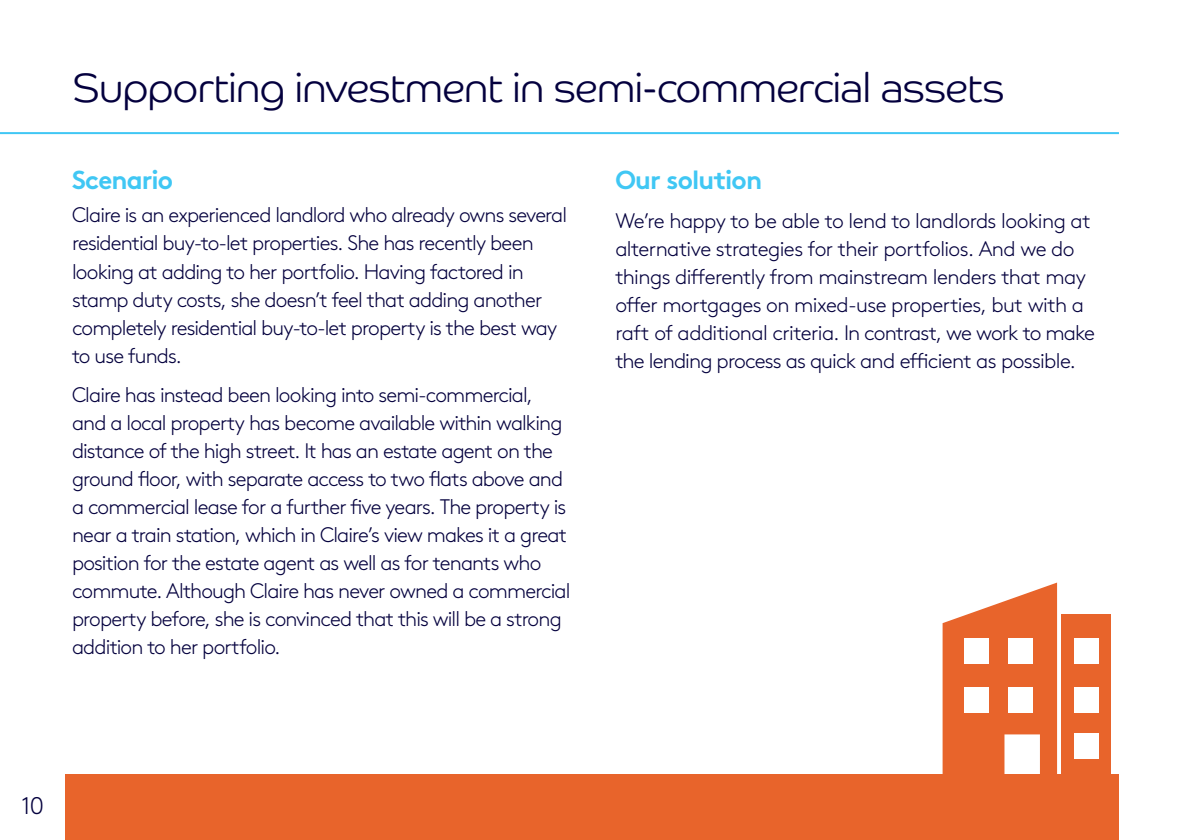
<style>
.page{position:relative;width:1191px;height:840px;background:#fff}
.page>*{position:absolute;margin:0;border:0;box-sizing:border-box;transform-origin:0 0}
.t1{font:300 41px "Co Headline";letter-spacing:-.01em;color:#04003e}
.t2{font:700 26px "Brown";letter-spacing:-.035em;color:#40c7f4}
.t3{font:300 24px "Brown";color:#04003e}
.t4{font:300 21px/28px "Brown";letter-spacing:-.04em;color:#04003e}
</style>
<div class="page">
<div style="left:65px;top:774px;width:1054px;height:65px;background:#e8642b"></div>
<hr style="left:0;top:132px;width:1119px;height:2px;background:#40c7f4">
<svg style="left:942px;top:582px;width:115px;height:192px"></svg>
<div style="left:1008px;top:686px;width:25px;height:26px;background:#fff"></div>
<div style="left:964px;top:686px;width:25px;height:26px;background:#fff"></div>
<div style="left:1008px;top:637px;width:25px;height:26px;background:#fff"></div>
<div style="left:964px;top:637px;width:25px;height:26px;background:#fff"></div>
<div style="left:1061px;top:614px;width:49px;height:160px;background:#e8642b"></div>
<div style="left:1073px;top:733px;width:25px;height:25px;background:#fff"></div>
<div style="left:1073px;top:686px;width:25px;height:26px;background:#fff"></div>
<div style="left:1073px;top:637px;width:25px;height:26px;background:#fff"></div>
<h1 class="t1" style="left:73px;top:64px;width:933px">Supporting investment in semi-commercial assets</h1>
<p class="t2" style="left:72px;top:158px;width:103px">Scenario</p>
<p class="t4" style="left:72px;top:199px;width:496px">Claire is an experienced landlord who already owns several residential buy-to-let properties. She has recently been looking at adding to her portfolio. Having factored in stamp duty costs, she doesn’t feel that adding another completely residential buy-to-let property is the best way to use funds.</p>
<p class="t4" style="left:72px;top:379px;width:500px">Claire has instead been looking into semi-commercial, and a local property has become available within walking distance of the high street. It has an estate agent on the ground floor, with separate access to two flats above and a commercial lease for a further five years. The property is near a train station, which in Claire’s view makes it a great position for the estate agent as well as for tenants who commute. Although Claire has never owned a commercial property before, she is convinced that this will be a strong addition to her portfolio.</p>
<p class="t2" style="left:615px;top:158px;width:148px">Our solution</p>
<p class="t4" style="left:615px;top:205px;width:481px">We’re happy to be able to lend to landlords looking at alternative strategies for their portfolios. And we do things differently from mainstream lenders that may offer mortgages on mixed-use properties, but with a raft of additional criteria. In contrast, we work to make the lending process as quick and efficient as possible.</p>
<p class="t3" style="left:21px;top:787px;width:24px">10</p>
</div>
